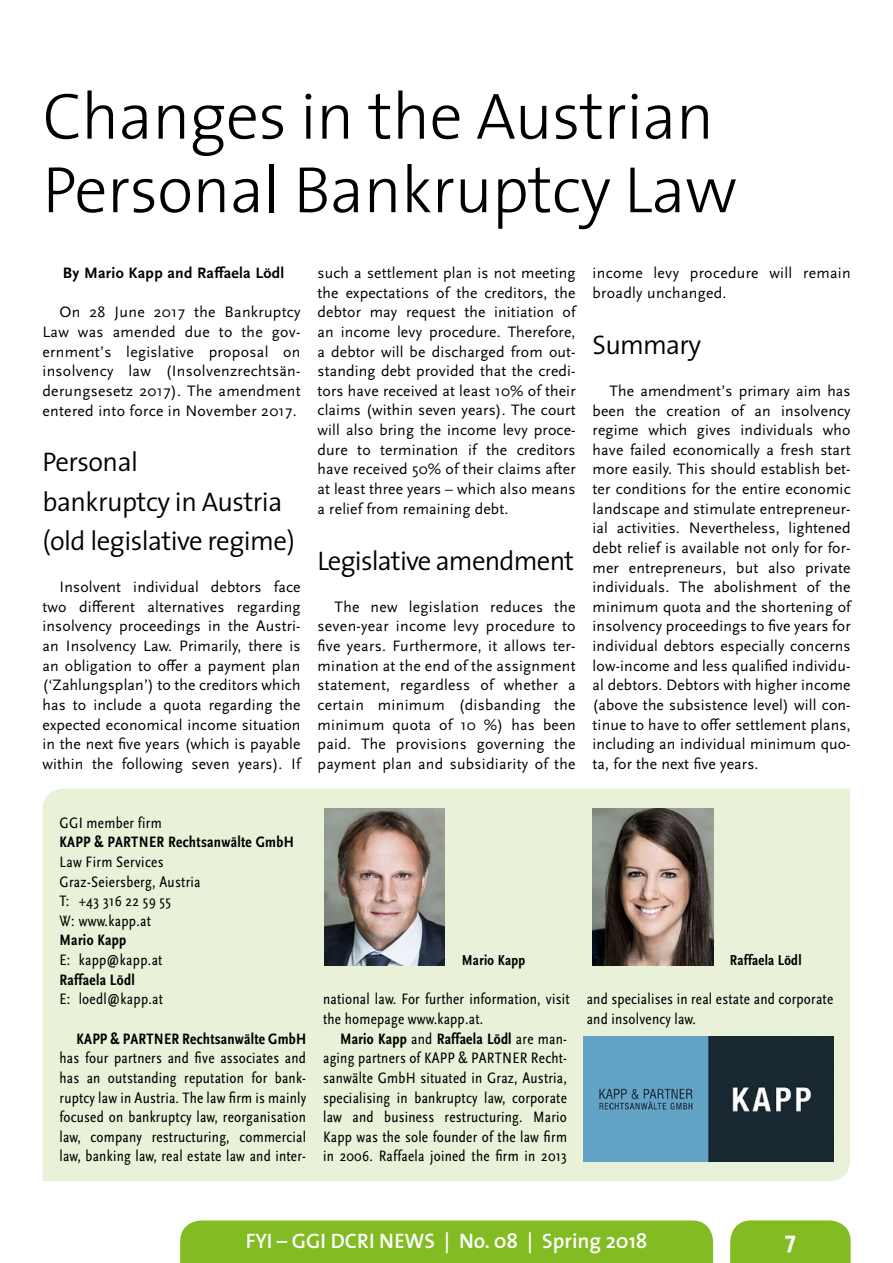
<style>
.page{position:relative;width:893px;height:1263px;background:#fff}
.page>*{position:absolute;margin:0;border:0;box-sizing:border-box;transform-origin:0 0}
.t1{font:300 66px/73.5px "The Sans";letter-spacing:-.01em;color:#000}
.t2{font:300 27px/39.3px "The Sans";letter-spacing:-.02em;color:#000}
.t3{font:700 24px "The Sans";color:#fff}
.t4{font:600 21px "The Sans";color:#fff}
.t5{font:15.75px/19.6px "Scala Sans Pro";letter-spacing:.01em;color:#000;text-align:justify}
.t6{font:condensed 15.75px/19.6px "Scala Sans Pro";letter-spacing:.015em;color:#000}
.t7{font:700 condensed 15.75px "Scala Sans Pro";letter-spacing:.02em;color:#000}
.t8{font:700 15.75px "Scala Sans Pro";letter-spacing:.02em;color:#000}
.t9{font:700 condensed 15px "Scala Sans Pro";letter-spacing:.02em;color:#000}
.s1{font-weight:700}
</style>
<div class="page">
<svg style="left:730px;top:1220px;width:121px;height:43px"></svg>
<div style="left:180px;top:1220px;width:533px;height:43px;background:#82bb22"></div>
<div style="left:43px;top:788px;width:807px;height:393px;background:#e9f1d9"></div>
<img style="left:324px;top:808px;width:121px;height:157px">
<img style="left:592px;top:808px;width:121px;height:157px">
<img style="left:584px;top:1036px;width:250px;height:125px">
<h1 class="t1" style="left:43px;top:77px;width:696px">Changes in the Austrian<br>Personal Bankruptcy Law</h1>
<p class="t8" style="left:63px;top:264px;width:223px">By Mario Kapp and Raffaela Lödl</p>
<p class="t5" style="left:43px;top:302px;width:260px;text-indent:17px">On 28 June 2017 the Bankruptcy Law was amended due to the gov&shy;ernment’s legislative proposal on insolvency law (Insolvenzrechtsän&shy;derungsesetz 2017). The amendment entered into force in November 2017.</p>
<h2 class="t2" style="left:43px;top:442px;width:254px">Personal<br>bankruptcy in Austria (old legislative regime)</h2>
<p class="t5" style="left:43px;top:577px;width:260px;text-indent:17px">Insolvent individual debtors face two different alternatives regarding insolvency proceedings in the Austri&shy;an Insolvency Law. Primarily, there is an obligation to offer a payment plan (‘Zahlungsplan’) to the creditors which has to include a quota regarding the expected economical income situation in the next five years (which is payable within the following seven years). If</p>
<p class="t5" style="left:318px;top:263px;width:260px">such a settlement plan is not meeting the expectations of the creditors, the debtor may request the initiation of an income levy procedure. Therefore, a debtor will be discharged from out&shy;standing debt provided that the credi&shy;tors have received at least 10% of their claims (within seven years). The court will also bring the income levy proce&shy;dure to termination if the creditors have received 50% of their claims after at least three years – which also means a relief from remaining debt.</p>
<h2 class="t2" style="left:318px;top:540px;width:258px">Legislative amendment</h2>
<p class="t5" style="left:318px;top:597px;width:260px;text-indent:17px">The new legislation reduces the seven-year income levy procedure to five years. Furthermore, it allows ter&shy;mination at the end of the assignment statement, regardless of whether a certain minimum (disbanding the minimum quota of 10 %) has been paid. The provisions governing the payment plan and subsidiarity of the</p>
<p class="t5" style="left:593px;top:263px;width:260px">income levy procedure will remain broadly unchanged.</p>
<h2 class="t2" style="left:593px;top:324px;width:110px">Summary</h2>
<p class="t5" style="left:593px;top:381px;width:260px;text-indent:17px">The amendment’s primary aim has been the creation of an insolvency regime which gives individuals who have failed economically a fresh start more easily. This should establish bet&shy;ter conditions for the entire economic landscape and stimulate entrepreneur&shy;ial activities. Nevertheless, lightened debt relief is available not only for for&shy;mer entrepreneurs, but also private individuals. The abolishment of the minimum quota and the shortening of insolvency proceedings to five years for individual debtors especially concerns low-income and less qualified individu&shy;al debtors. Debtors with higher income (above the subsistence level) will con&shy;tinue to have to offer settlement plans, including an individual minimum quo&shy;ta, for the next five years.</p>
<p class="t6" style="left:60px;top:813px;width:104px">GGI member firm</p>
<p class="t7" style="left:60px;top:833px;width:236px">KAPP &amp; PARTNER Rechtsanwälte GmbH</p>
<p class="t6" style="left:60px;top:852px;width:143px">Law Firm Services<br>Graz-Seiersberg, Austria<br>T: +43 316 22 59 55<br>W: www.kapp.at</p>
<p class="t7" style="left:60px;top:931px;width:68px">Mario Kapp</p>
<p class="t6" style="left:60px;top:950px;width:105px">E: kapp@kapp.at</p>
<p class="t7" style="left:60px;top:970px;width:77px">Raffaela Lödl</p>
<p class="t6" style="left:60px;top:989px;width:105px">E: loedl@kapp.at</p>
<p class="t7" style="left:77px;top:1029px;width:231px">KAPP &amp; PARTNER Rechtsanwälte GmbH</p>
<p class="t6" style="left:60px;top:1048px;width:248px;text-align:justify">has four partners and five associates and has an outstanding reputation for bank&shy;ruptcy law in Austria. The law firm is mainly focused on bankruptcy law, reorganisation law, company restructuring, commercial law, banking law, real estate law and inter-</p>
<p class="t9" style="left:462px;top:951px;width:65px">Mario Kapp</p>
<p class="t9" style="left:730px;top:951px;width:73px">Raffaela Lödl</p>
<p class="t6" style="left:323px;top:989px;width:248px">national law. For further information, visit the homepage www.kapp.at.</p>
<p class="t6" style="left:323px;top:1029px;width:245px;text-align:justify;text-indent:17px"><span class="s1">Mario Kapp</span> and <span class="s1">Raffaela Lödl</span> are man&shy;aging partners of KAPP &amp; PARTNER Recht&shy;sanwälte GmbH situated in Graz, Austria, specialising in bankruptcy law, corporate law and business restructuring. Mario Kapp was the sole founder of the law firm in 2006. Raffaela joined the firm in 2013</p>
<p class="t6" style="left:587px;top:989px;width:248px">and specialises in real estate and corporate and insolvency law.</p>
<h3 class="t4" style="left:246px;top:1223px;width:403px">FYI – GGI DCRI NEWS | No. 08 | Spring 2018</h3>
<h3 class="t3" style="left:785px;top:1220px;width:12px">7</h3>
</div>
